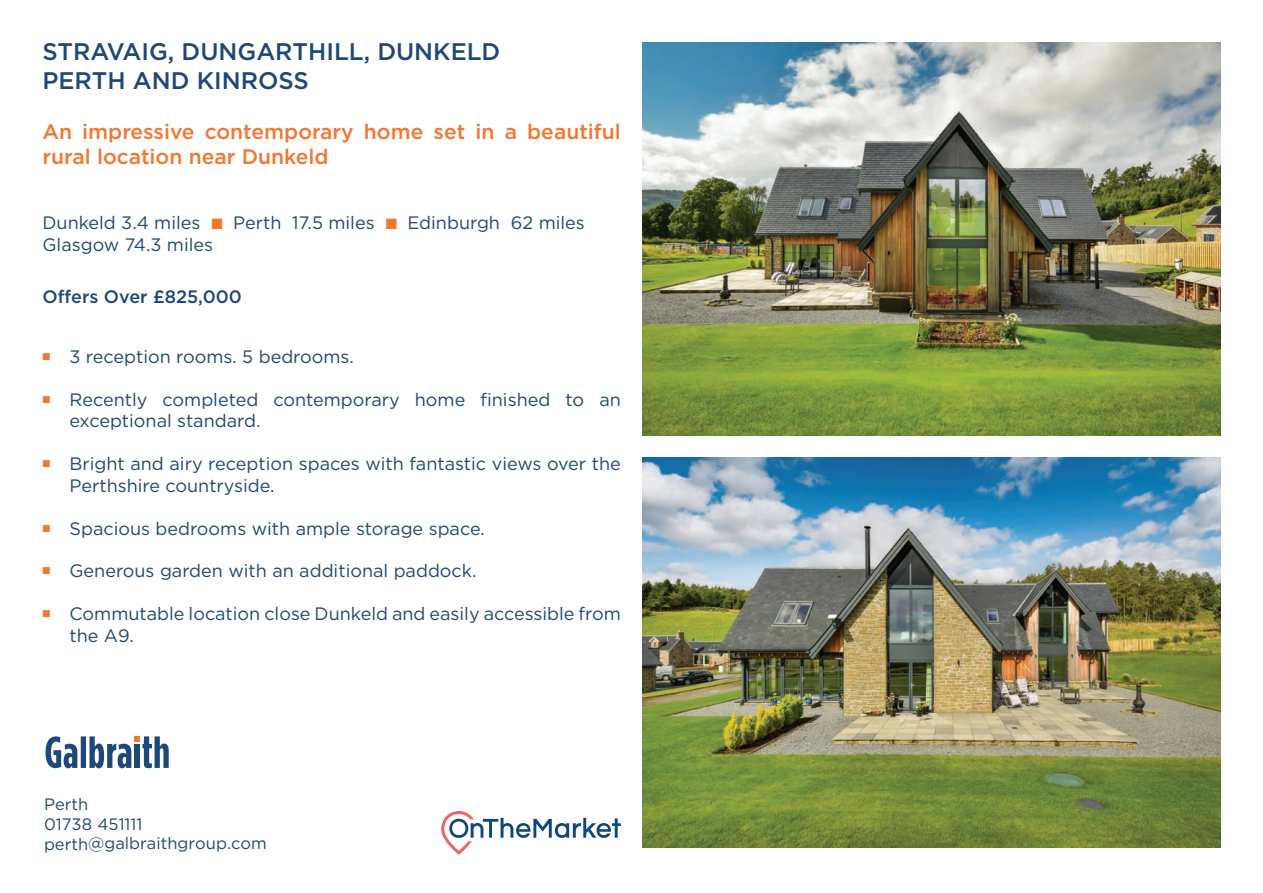
<style>
.page{position:relative;width:1263px;height:893px;background:#fff}
.page>*{position:absolute;margin:0;border:0;box-sizing:border-box;transform-origin:0 0}
.t1{font:500 24px/28.8px "Gotham HTF";color:#1e4877}
.t2{font:500 21px/25.2px "Gotham HTF";color:#f37731}
.t3{font:18px/21.6px "Gotham HTF";color:#1e4877}
.t4{font:500 18px "Gotham HTF";color:#1e4877}
.t5{font:16.5px "Gotham HTF";color:#1e4877}
.s1{font-family:"Proxima Nova";color:#f37731}
</style>
<div class="page">
<svg style="left:46px;top:736px;width:123px;height:32px"></svg>
<div style="left:135px;top:744px;width:5px;height:24px;background:#1e4877"></div>
<img style="left:642px;top:42px;width:578px;height:394px">
<img style="left:642px;top:457px;width:578px;height:391px">
<svg style="left:441px;top:811px;width:180px;height:44px"></svg>
<p class="t1" style="left:43px;top:37px;width:459px">STRAVAIG, DUNGARTHILL, DUNKELD<br>PERTH AND KINROSS</p>
<p class="t2" style="left:43px;top:119px;width:580px">An impressive contemporary home set in a beautiful rural location near Dunkeld</p>
<p class="t3" style="left:43px;top:212px;width:544px">Dunkeld 3.4 miles <span class="s1">■</span> Perth 17.5 miles <span class="s1">■</span> Edinburgh 62 miles<br>Glasgow 74.3 miles</p>
<p class="t4" style="left:43px;top:286px;width:201px">Offers Over £825,000</p>
<p class="t3" style="left:43px;top:345px;width:313px"><sup>■</sup> 3 reception rooms. 5 bedrooms.</p>
<p class="t3" style="left:70px;top:388px;width:553px;text-indent:-27px"><sup>■</sup> Recently completed contemporary home finished to an exceptional standard.</p>
<p class="t3" style="left:70px;top:453px;width:553px;text-indent:-27px"><sup>■</sup> Bright and airy reception spaces with fantastic views over the<br>Perthshire countryside.</p>
<p class="t3" style="left:43px;top:517px;width:444px"><sup>■</sup> Spacious bedrooms with ample storage space.</p>
<p class="t3" style="left:43px;top:560px;width:435px"><sup>■</sup> Generous garden with an additional paddock.</p>
<p class="t3" style="left:70px;top:603px;width:553px;text-indent:-27px"><sup>■</sup> Commutable location close Dunkeld and easily accessible from the A9.</p>
<p class="t5" style="left:44px;top:795px;width:46px">Perth</p>
<p class="t5" style="left:44px;top:815px;width:100px">01738 451111</p>
<p class="t5" style="left:44px;top:834px;width:224px">perth@galbraithgroup.com</p>
</div>
